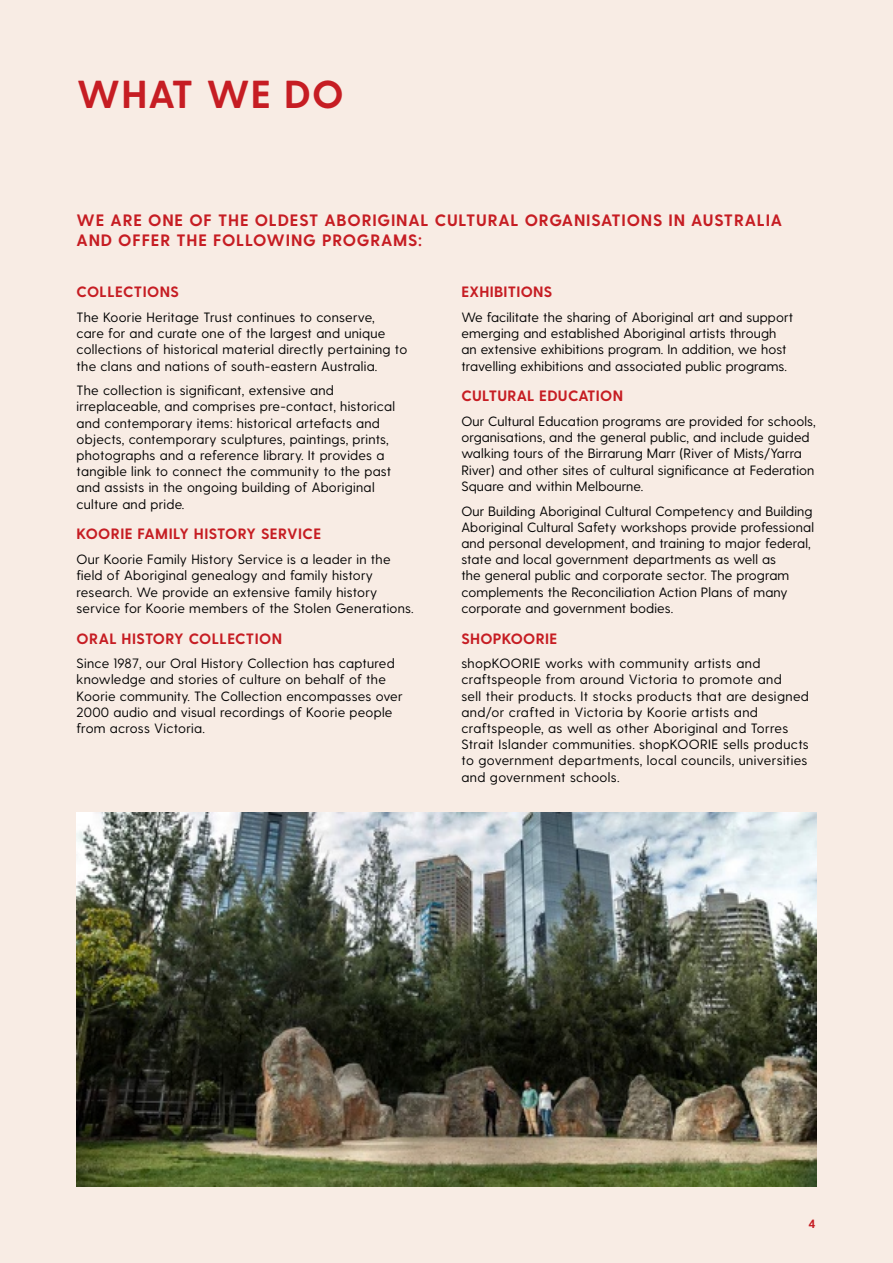
<style>
.page{position:relative;width:893px;height:1263px;background:#f8ece4}
.page>*{position:absolute;margin:0;border:0;box-sizing:border-box;transform-origin:0 0}
.t1{font:700 39px "Greycliff CF";letter-spacing:.03em;color:#c61d23}
.t2{font:700 16.5px/19.8px "Greycliff CF";letter-spacing:.05em;color:#c61d23}
.t3{font:700 15px "Greycliff CF";letter-spacing:.02em;color:#c61d23}
.t4{font:13.5px/16.2px "Greycliff CF";letter-spacing:.015em;color:#000}
.t5{font:700 12px "Greycliff CF";color:#c61d23}
</style>
<div class="page">
<img style="left:76px;top:812px;width:740px;height:374px">
<h1 class="t1" style="left:77px;top:71px;width:268px">WHAT WE DO</h1>
<p class="t2" style="left:77px;top:211px;width:707px">WE ARE ONE OF THE OLDEST ABORIGINAL CULTURAL ORGANISATIONS IN AUSTRALIA<br>AND OFFER THE FOLLOWING PROGRAMS:</p>
<p class="t3" style="left:77px;top:283px;width:104px">COLLECTIONS</p>
<p class="t4" style="left:77px;top:309px;width:332px">The Koorie Heritage Trust continues to conserve,<br>care for and curate one of the largest and unique collections of historical material directly pertaining to the clans and nations of south-eastern Australia.</p>
<p class="t4" style="left:77px;top:383px;width:320px">The collection is significant, extensive and irreplaceable, and comprises pre-contact, historical and contemporary items: historical artefacts and objects, contemporary sculptures, paintings, prints, photographs and a reference library. It provides a tangible link to connect the community to the past and assists in the ongoing building of Aboriginal culture and pride.</p>
<p class="t3" style="left:77px;top:525px;width:246px">KOORIE FAMILY HISTORY SERVICE</p>
<p class="t4" style="left:77px;top:552px;width:339px">Our Koorie Family History Service is a leader in the field of Aboriginal genealogy and family history research. We provide an extensive family history service for Koorie members of the Stolen Generations.</p>
<p class="t3" style="left:77px;top:629px;width:207px">ORAL HISTORY COLLECTION</p>
<p class="t4" style="left:77px;top:656px;width:327px">Since 1987, our Oral History Collection has captured knowledge and stories of culture on behalf of the Koorie community. The Collection encompasses over 2000 audio and visual recordings of Koorie people from across Victoria.</p>
<p class="t3" style="left:461px;top:283px;width:92px">EXHIBITIONS</p>
<p class="t4" style="left:461px;top:309px;width:333px">We facilitate the sharing of Aboriginal art and support emerging and established Aboriginal artists through an extensive exhibitions program. In addition, we host travelling exhibitions and associated public programs.</p>
<p class="t3" style="left:461px;top:387px;width:163px">CULTURAL EDUCATION</p>
<p class="t4" style="left:461px;top:413px;width:356px">Our Cultural Education programs are provided for schools, organisations, and the general public, and include guided walking tours of the Birrarung Marr (River of Mists/Yarra River) and other sites of cultural significance at Federation Square and within Melbourne.</p>
<p class="t4" style="left:461px;top:503px;width:354px">Our Building Aboriginal Cultural Competency and Building Aboriginal Cultural Safety workshops provide professional and personal development, and training to major federal, state and local government departments as well as<br>the general public and corporate sector. The program complements the Reconciliation Action Plans of many corporate and government bodies.</p>
<p class="t3" style="left:461px;top:629px;width:97px">SHOPKOORIE</p>
<p class="t4" style="left:461px;top:656px;width:349px">shopKOORIE works with community artists and craftspeople from around Victoria to promote and<br>sell their products. It stocks products that are designed and/or crafted in Victoria by Koorie artists and craftspeople, as well as other Aboriginal and Torres Strait Islander communities. shopKOORIE sells products to government departments, local councils, universities and government schools.</p>
<p class="t5" style="left:808px;top:1216px;width:9px">4</p>
</div>
